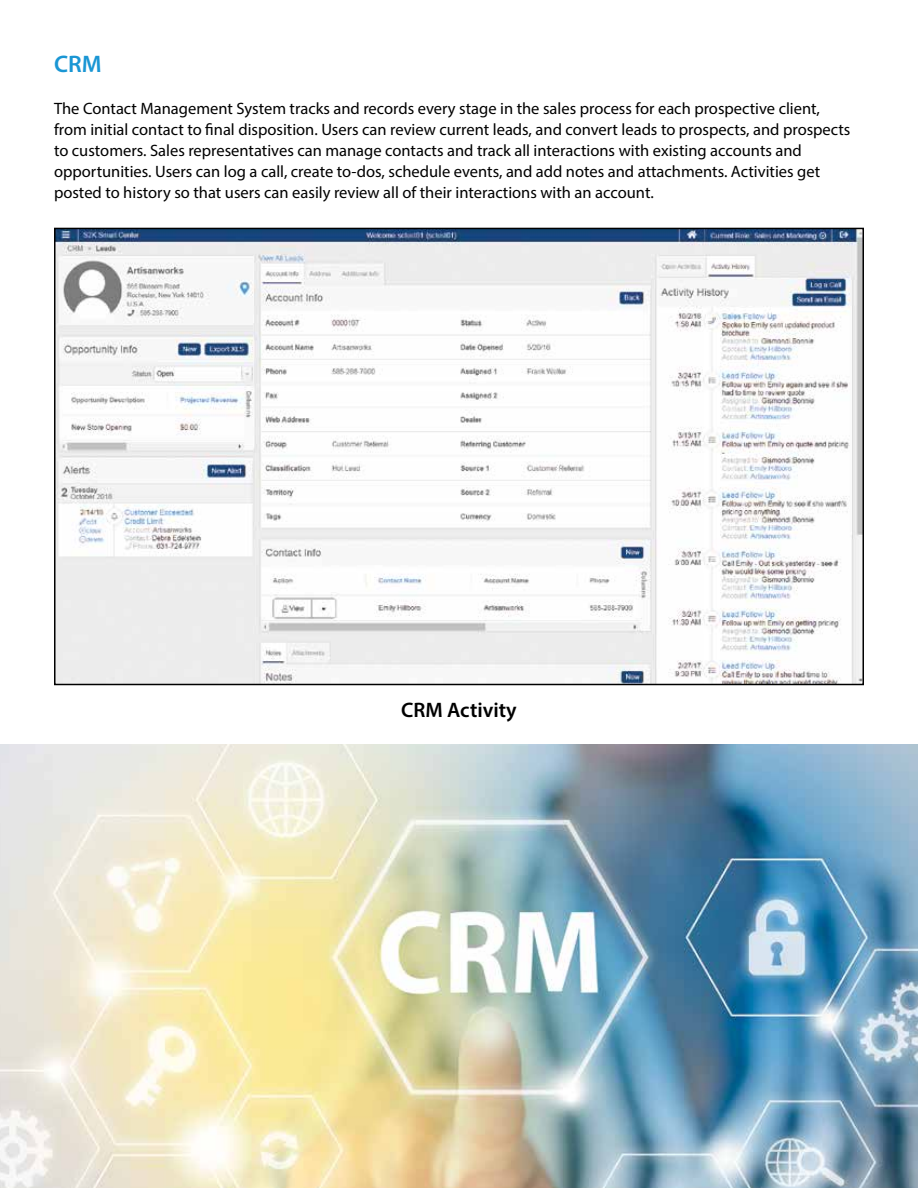
<style>
.page{position:relative;width:918px;height:1188px;background:#fff}
.page>*{position:absolute;margin:0;border:0;box-sizing:border-box;transform-origin:0 0}
.t1{font:600 24px "Myriad Pro";color:#1a96d4}
.t2{font:600 21px "Myriad Pro";color:#000}
.t3{font:16.5px/21px "Myriad Pro";color:#000}
</style>
<div class="page">
<img style="left:0;top:744px;width:918px;height:444px">
<img style="left:57px;top:231px;width:804px;height:451px">
<div style="left:54px;top:228px;width:810px;height:457px;border:2px solid #000"></div>
<h1 class="t1" style="left:54px;top:49px;width:49px">CRM</h1>
<p class="t3" style="left:54px;top:98px;width:798px">The Contact Management System tracks and records every stage in the sales process for each prospective client, from initial contact to final disposition. Users can review current leads, and convert leads to prospects, and prospects to customers. Sales representatives can manage contacts and track all interactions with existing accounts and opportunities. Users can log a call, create to-dos, schedule events, and add notes and attachments. Activities get posted to history so that users can easily review all of their interactions with an account.</p>
<p class="t2" style="left:401px;top:697px;width:117px">CRM Activity</p>
</div>
